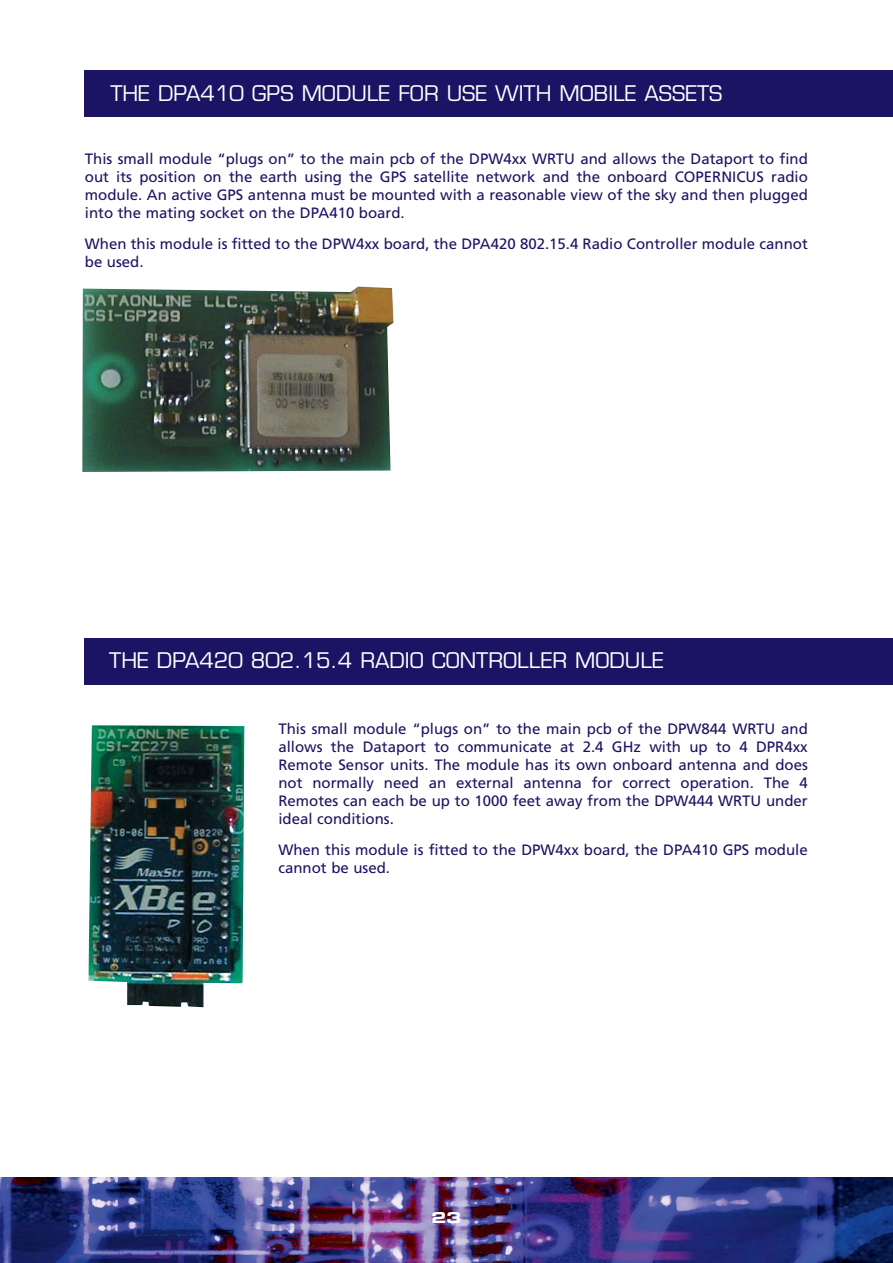
<style>
.page{position:relative;width:893px;height:1263px;background:#fff}
.page>*{position:absolute;margin:0;border:0;box-sizing:border-box;transform-origin:0 0}
.t1{font:21px "Eurostile LT";color:#fff}
.t2{font:15px/18px "Frutiger";color:#1b1464;text-align:justify}
.t3{font:15px "Eurostile LT Bold Extended Two";color:#fff}
</style>
<div class="page">
<div style="left:85px;top:70px;width:808px;height:47px;background:#1b1464"></div>
<div style="left:85px;top:638px;width:808px;height:47px;background:#1b1464"></div>
<img style="left:0;top:1178px;width:893px;height:85px">
<img style="left:82px;top:287px;width:311px;height:185px">
<img style="left:88px;top:725px;width:156px;height:282px">
<h1 class="t1" style="left:110px;top:85px;width:614px">THE DPA410 GPS MODULE FOR USE WITH MOBILE ASSETS</h1>
<p class="t2" style="left:85px;top:151px;width:724px">This small module “plugs on” to the main pcb of the DPW4xx WRTU and allows the Dataport to find out its position on the earth using the GPS satellite network and the onboard COPERNICUS radio module. An active GPS antenna must be mounted with a reasonable view of the sky and then plugged into the mating socket on the DPA410 board.</p>
<p class="t2" style="left:85px;top:236px;width:724px">When this module is fitted to the DPW4xx board, the DPA420 802.15.4 Radio Controller module cannot be used.</p>
<h1 class="t1" style="left:109px;top:652px;width:556px">THE DPA420 802.15.4 RADIO CONTROLLER MODULE</h1>
<p class="t2" style="left:278px;top:721px;width:531px">This small module “plugs on” to the main pcb of the DPW844 WRTU and allows the Dataport to communicate at 2.4 GHz with up to 4 DPR4xx Remote Sensor units. The module has its own onboard antenna and does not normally need an external antenna for correct operation. The 4<br>Remotes can each be up to 1000 feet away from the DPW444 WRTU under ideal conditions.</p>
<p class="t2" style="left:278px;top:842px;width:531px">When this module is fitted to the DPW4xx board, the DPA410 GPS module cannot be used.</p>
<p class="t3" style="left:431px;top:1211px;width:31px">23</p>
</div>
